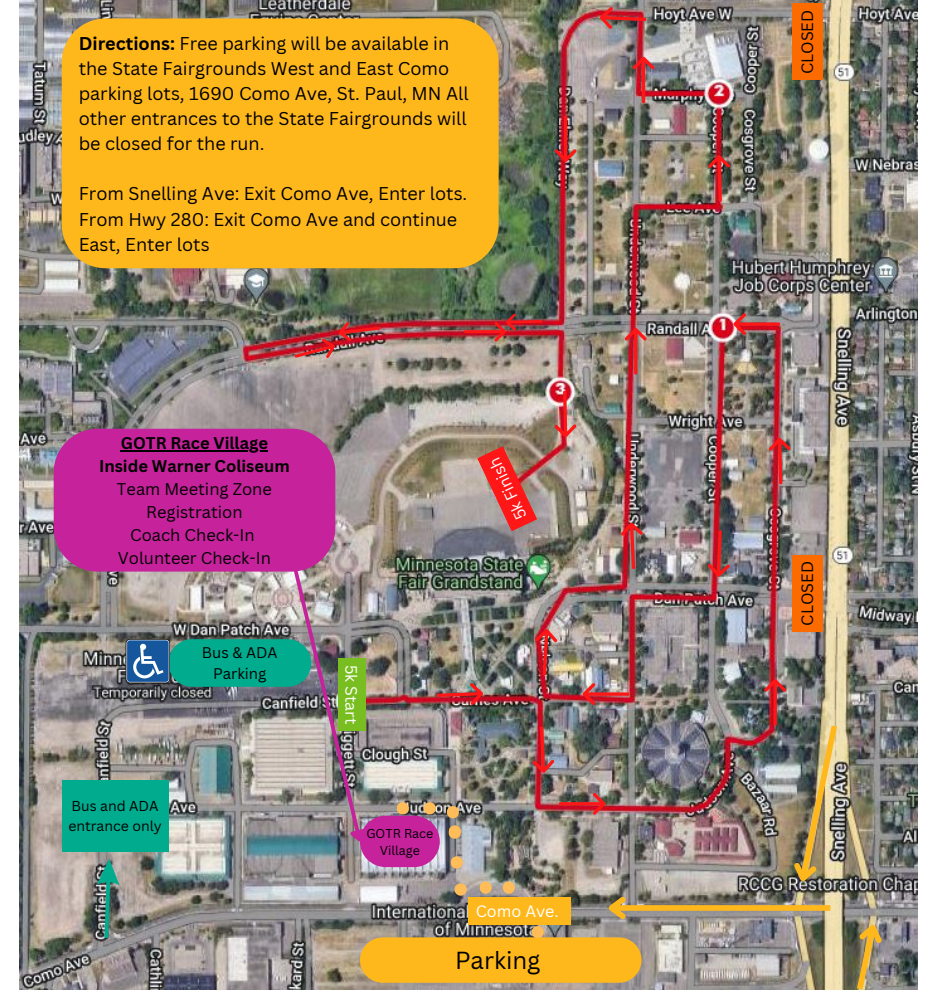
<style>
.page{position:relative;width:936px;height:1008px;background:#fff}
.page>*{position:absolute;margin:0;border:0;box-sizing:border-box;transform-origin:0 0}
.t1{font:24px "Canva Sans";color:#000}
.t2{font:18px/25.1px "Canva Sans";color:#000}
.t3{font:16.5px/22.9px "Canva Sans";color:#000;text-align:center}
.t4{font:700 16.5px/22.9px "Canva Sans";color:#000;text-align:center}
.t5{font:16px "Canva Sans";color:#fff}
.t6{font:16px "Canva Sans";color:#000}
.t7{font:15px/21px "Canva Sans";color:#000;text-align:center}
.t8{font:14px/19.5px "Canva Sans";color:#000}
.t9{font:12.5px/17.2px "Canva Sans";color:#000;text-align:center}
.s1{font-weight:700}
</style>
<div class="page">
<img style="left:19px;top:0;width:898px;height:990px">
<div style="left:612px;top:905px;width:218px;height:6px;background:#ffb81c"></div>
<svg style="left:602px;top:892px;width:29px;height:32px"></svg>
<svg style="left:554px;top:390px;width:23px;height:48px"></svg>
<svg style="left:555px;top:115px;width:22px;height:47px"></svg>
<svg style="left:599px;top:6px;width:48px;height:25px"></svg>
<svg style="left:633px;top:57px;width:22px;height:46px"></svg>
<svg style="left:708px;top:155px;width:23px;height:47px"></svg>
<svg style="left:625px;top:328px;width:22px;height:47px"></svg>
<svg style="left:707px;top:530px;width:24px;height:47px"></svg>
<svg style="left:733px;top:313px;width:47px;height:22px"></svg>
<svg style="left:768px;top:437px;width:24px;height:48px"></svg>
<img style="left:764px;top:679px;width:77px;height:212px">
<img style="left:853px;top:915px;width:38px;height:75px">
<div style="left:792px;top:4px;width:31px;height:76px;background:#fb6b00"></div>
<div style="left:792px;top:555px;width:31px;height:77px;background:#fb6b00"></div>
<img style="left:464px;top:313px;width:79px;height:29px">
<img style="left:292px;top:318px;width:90px;height:48px">
<div style="left:360px;top:937px;width:282px;height:46px;background:#ffb81c;border-radius:23px"></div>
<svg style="left:95px;top:858px;width:25px;height:81px;background:#5a8179"></svg>
<div style="left:126px;top:639px;width:44px;height:44px;border:1px solid #231f20;border-radius:4px"></div>
<div style="left:127px;top:640px;width:42px;height:42px;background:#15569c;border-radius:3px"></div>
<div style="left:62px;top:18px;width:437px;height:250px;background:#ffb81c;border-radius:44px"></div>
<div style="left:62px;top:780px;width:106px;height:72px;background:#00ab8e"></div>
<img style="left:397px;top:867px;width:146px;height:71px">
<div style="left:468px;top:897px;width:102px;height:28px;background:#ffb81c"></div>
<svg style="left:54px;top:429px;width:281px;height:143px;background:#c02a99"></svg>
<hr style="left:121px;top:450px;width:147px;height:2px;background:#000">
<img style="left:133px;top:446px;width:512px;height:421px">
<p class="t2" style="left:79px;top:30px;width:392px"><span class="s1">Directions:</span> Free parking will be available in the State Fairgrounds West and East Como parking lots, 1690 Como Ave, St. Paul, MN All other entrances to the State Fairgrounds will be closed for the run.</p>
<p class="t2" style="left:79px;top:181px;width:390px">From Snelling Ave: Exit Como Ave, Enter lots.<br>From Hwy 280: Exit Como Ave and continue<br>East, Enter lots</p>
<p class="t4" style="left:99px;top:431px;width:192px">GOTR Race Village<br>Inside Warner Coliseum</p>
<p class="t3" style="left:117px;top:477px;width:157px">Team Meeting Zone<br>Registration<br>Coach Check-In<br>Volunteer Check-In</p>
<p class="t7" style="left:202px;top:642px;width:77px">Bus &amp; ADA<br>Parking</p>
<p class="t8" style="left:68px;top:796px;width:95px">Bus and ADA entrance only</p>
<p class="t5" style="left:512px;top:524px;width:68px;rotate:-115deg">5kFni si h</p>
<p class="t5" style="left:362px;top:665px;width:61px;rotate:90deg">5k Start</p>
<p class="t9" style="left:366px;top:824px;width:69px">GOTR Race<br>Village</p>
<p class="t5" style="left:476px;top:900px;width:84px">Como Ave.</p>
<h1 class="t1" style="left:455px;top:944px;width:87px">Parking</h1>
<p class="t6" style="left:796px;top:74px;width:66px;rotate:-90deg">CLOSED</p>
<p class="t6" style="left:796px;top:626px;width:66px;rotate:-90deg">CLOSED</p>
</div>
